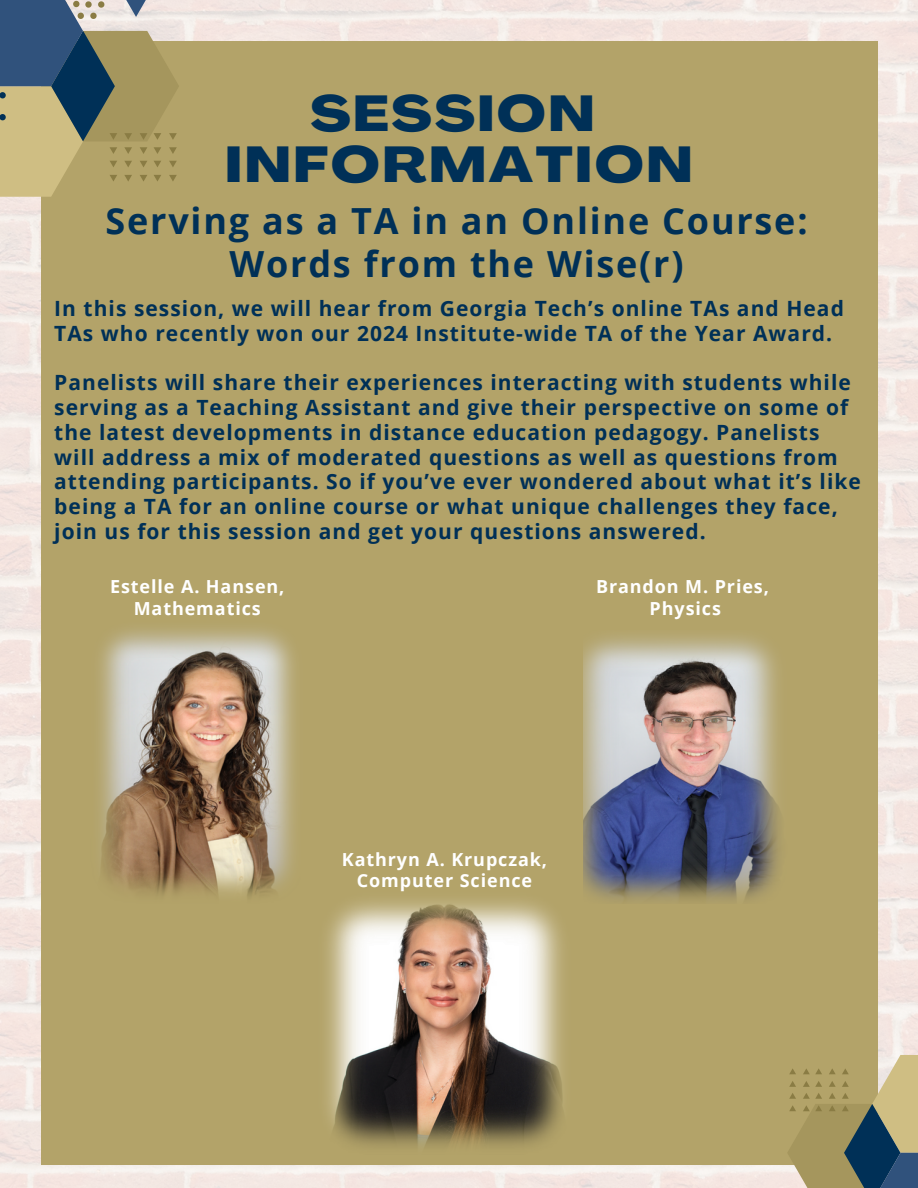
<style>
.page{position:relative;width:918px;height:1188px;background:#fff}
.page>*{position:absolute;margin:0;border:0;box-sizing:border-box;transform-origin:0 0}
.t1{font:800 expanded 49.65px/50.7px "Agrandir";letter-spacing:.05em;color:#003057;text-align:center}
.t2{font:700 36px/42.8px "Open Sans";letter-spacing:.05em;color:#003057;text-align:center}
.t3{font:700 21px/24.8px "Open Sans";letter-spacing:.05em;color:#003057}
.t4{font:700 18px/21.3px "Open Sans";letter-spacing:.05em;color:#fff;text-align:center}
</style>
<div class="page">
<img style="left:0;top:0;width:918px;height:1188px">
<div style="left:41px;top:41px;width:836px;height:1123px;background:#b3a369"></div>
<svg style="left:787px;top:1055px;width:131px;height:133px"></svg>
<svg style="left:0;top:0;width:179px;height:196px"></svg>
<img style="left:584px;top:636px;width:195px;height:265px">
<img style="left:326px;top:900px;width:236px;height:247px">
<img style="left:100px;top:629px;width:195px;height:268px">
<h3 class="t1" style="left:225px;top:94px;width:469px">SESSION<br>INFORMATION</h3>
<h3 class="t2" style="left:106px;top:199px;width:704px">Serving as a TA in an Online Course:<br>Words from the Wise(r)</h3>
<p class="t3" style="left:54px;top:295px;width:791px">In this session, we will hear from Georgia Tech’s online TAs and Head<br>TAs who recently won our 2024 Institute-wide TA of the Year Award.</p>
<p class="t3" style="left:54px;top:370px;width:808px">Panelists will share their experiences interacting with students while serving as a Teaching Assistant and give their perspective on some of the latest developments in distance education pedagogy. Panelists will address a mix of moderated questions as well as questions from attending participants. So if you’ve ever wondered about what it’s like being a TA for an online course or what unique challenges they face, join us for this session and get your questions answered.</p>
<p class="t4" style="left:110px;top:576px;width:176px">Estelle A. Hansen,<br>Mathematics</p>
<p class="t4" style="left:596px;top:576px;width:174px">Brandon M. Pries,</p>
<p class="t4" style="left:650px;top:597px;width:73px">Physics</p>
<p class="t4" style="left:342px;top:848px;width:207px">Kathryn A. Krupczak,<br>Computer Science</p>
</div>
